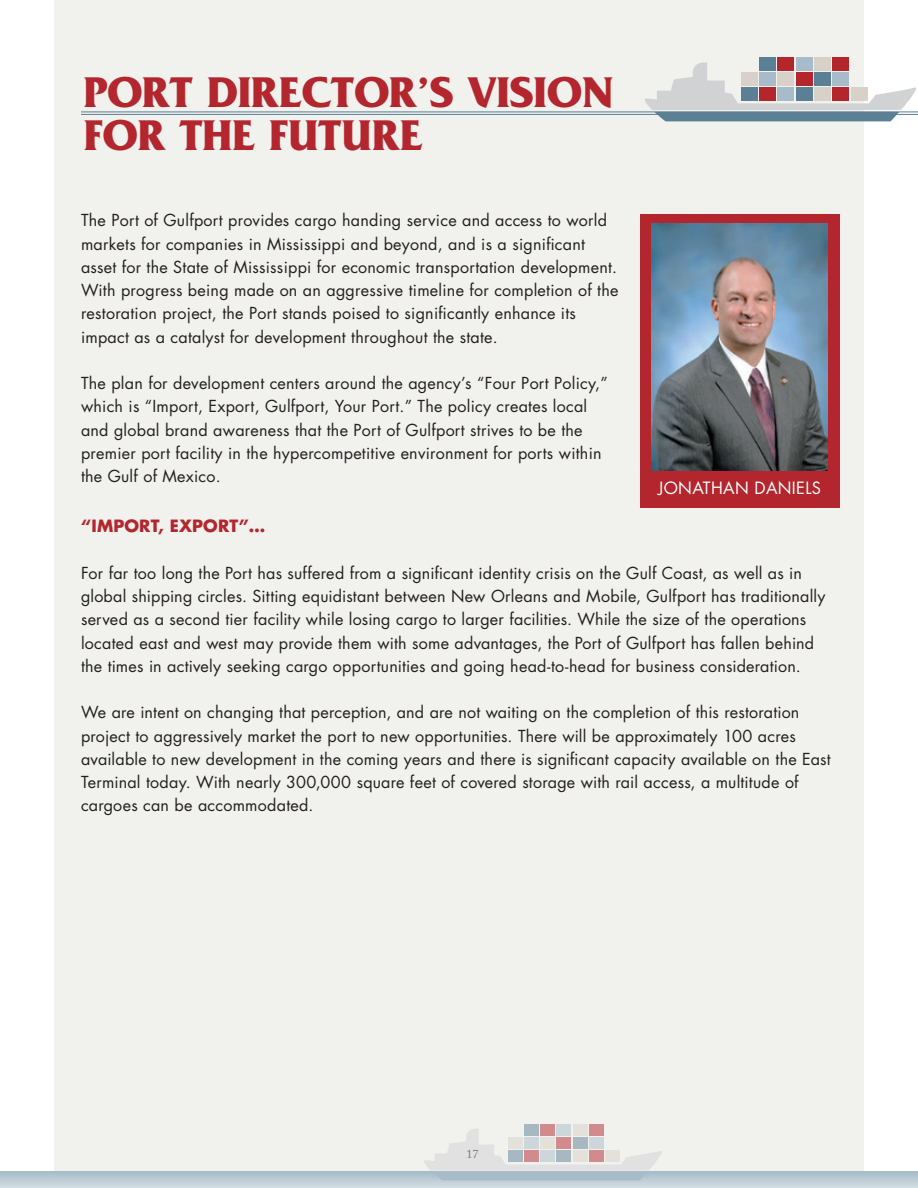
<style>
.page{position:relative;width:918px;height:1188px;background:#fff}
.page>*{position:absolute;margin:0;border:0;box-sizing:border-box;transform-origin:0 0}
.t1{font:700 45px/43.5px "Fritz";color:#b3262d}
.t2{font:700 16.5px "Futura";letter-spacing:.01em;color:#b3262d}
.t3{font:16.5px "Futura";letter-spacing:.02em;color:#fff}
.t4{font:16.2px/23.2px "Futura";letter-spacing:.015em;color:#231f20}
.t5{font:12px "Adobe Caslon";color:#231f20}
</style>
<div class="page">
<div style="left:54px;top:0;width:810px;height:1188px;background:#f1f1ee"></div>
<svg style="left:644px;top:60px;width:274px;height:61px"></svg>
<div style="left:741px;top:87px;width:16px;height:13px;background:#5b7f95"></div>
<div style="left:759px;top:87px;width:16px;height:13px;background:#b2262c"></div>
<div style="left:778px;top:87px;width:16px;height:13px;background:#a7bbc8"></div>
<div style="left:796px;top:87px;width:16px;height:13px;background:#5b7f95"></div>
<div style="left:814px;top:87px;width:17px;height:13px;background:#d8d1c9"></div>
<div style="left:833px;top:87px;width:16px;height:13px;background:#b2262c"></div>
<div style="left:851px;top:87px;width:16px;height:13px;background:#d8d1c9"></div>
<div style="left:741px;top:72px;width:16px;height:13px;background:#d8d1c9"></div>
<div style="left:759px;top:72px;width:16px;height:13px;background:#a7bbc8"></div>
<div style="left:778px;top:72px;width:16px;height:13px;background:#d8d1c9"></div>
<div style="left:796px;top:72px;width:16px;height:13px;background:#b2262c"></div>
<div style="left:814px;top:72px;width:17px;height:13px;background:#5b7f95"></div>
<div style="left:833px;top:72px;width:16px;height:13px;background:#a7bbc8"></div>
<div style="left:759px;top:57px;width:16px;height:13px;background:#5b7f95"></div>
<div style="left:778px;top:57px;width:16px;height:13px;background:#b2262c"></div>
<div style="left:796px;top:57px;width:16px;height:13px;background:#a7bbc8"></div>
<div style="left:814px;top:57px;width:17px;height:13px;background:#d8d1c9"></div>
<div style="left:833px;top:57px;width:16px;height:13px;background:#b2262c"></div>
<hr style="left:81px;top:112px;width:837px;height:1px;background:#5b7f95">
<hr style="left:81px;top:114px;width:837px;height:1px;background:#5b7f95">
<div style="left:640px;top:214px;width:199px;height:293px;background:#b3262d"></div>
<img style="left:651px;top:223px;width:177px;height:247px">
<svg style="left:424px;top:1126px;width:238px;height:44px"></svg>
<div style="left:508px;top:1150px;width:15px;height:12px;background:#a6b8c1"></div>
<div style="left:525px;top:1150px;width:14px;height:12px;background:#d18b8d"></div>
<div style="left:541px;top:1150px;width:14px;height:12px;background:#ccd6db"></div>
<div style="left:557px;top:1150px;width:14px;height:12px;background:#a6b8c1"></div>
<div style="left:573px;top:1150px;width:14px;height:12px;background:#e4e1db"></div>
<div style="left:589px;top:1150px;width:14px;height:12px;background:#d18b8d"></div>
<div style="left:605px;top:1150px;width:14px;height:12px;background:#e4e1db"></div>
<div style="left:508px;top:1137px;width:15px;height:12px;background:#e4e1db"></div>
<div style="left:525px;top:1137px;width:14px;height:12px;background:#ccd6db"></div>
<div style="left:541px;top:1137px;width:14px;height:12px;background:#e4e1db"></div>
<div style="left:557px;top:1137px;width:14px;height:12px;background:#d18b8d"></div>
<div style="left:573px;top:1137px;width:14px;height:12px;background:#a6b8c1"></div>
<div style="left:589px;top:1137px;width:14px;height:12px;background:#ccd6db"></div>
<div style="left:525px;top:1124px;width:14px;height:12px;background:#a6b8c1"></div>
<div style="left:541px;top:1124px;width:14px;height:12px;background:#d18b8d"></div>
<div style="left:557px;top:1124px;width:14px;height:12px;background:#ccd6db"></div>
<div style="left:573px;top:1124px;width:14px;height:12px;background:#e4e1db"></div>
<div style="left:589px;top:1124px;width:14px;height:12px;background:#d18b8d"></div>
<svg style="left:0;top:1171px;width:918px;height:17px;background:#bbcad4"></svg>
<p class="t1" style="left:84px;top:69px;width:531px">PORT DIRECTOR’S VISION<br>FOR THE FUTURE</p>
<p class="t4" style="left:81px;top:208px;width:539px">The Port of Gulfport provides cargo handing service and access to world markets for companies in Mississippi and beyond, and is a significant asset for the State of Mississippi for economic transportation development.<br>With progress being made on an aggressive timeline for completion of the restoration project, the Port stands poised to significantly enhance its impact as a catalyst for development throughout the state.</p>
<p class="t4" style="left:81px;top:371px;width:528px">The plan for development centers around the agency’s “Four Port Policy,” which is “Import, Export, Gulfport, Your Port.” The policy creates local and global brand awareness that the Port of Gulfport strives to be the premier port facility in the hypercompetitive environment for ports within the Gulf of Mexico.</p>
<p class="t2" style="left:81px;top:515px;width:186px">“IMPORT, EXPORT”…</p>
<p class="t4" style="left:81px;top:561px;width:746px">For far too long the Port has suffered from a significant identity crisis on the Gulf Coast, as well as in global shipping circles. Sitting equidistant between New Orleans and Mobile, Gulfport has traditionally served as a second tier facility while losing cargo to larger facilities. While the size of the operations located east and west may provide them with some advantages, the Port of Gulfport has fallen behind the times in actively seeking cargo opportunities and going head-to-head for business consideration.</p>
<p class="t4" style="left:81px;top:700px;width:751px">We are intent on changing that perception, and are not waiting on the completion of this restoration project to aggressively market the port to new opportunities. There will be approximately 100 acres available to new development in the coming years and there is significant capacity available on the East Terminal today. With nearly 300,000 square feet of covered storage with rail access, a multitude of cargoes can be accommodated.</p>
<p class="t3" style="left:658px;top:477px;width:164px">JONATHAN DANIELS</p>
<p class="t5" style="left:466px;top:1147px;width:13px">17</p>
</div>
